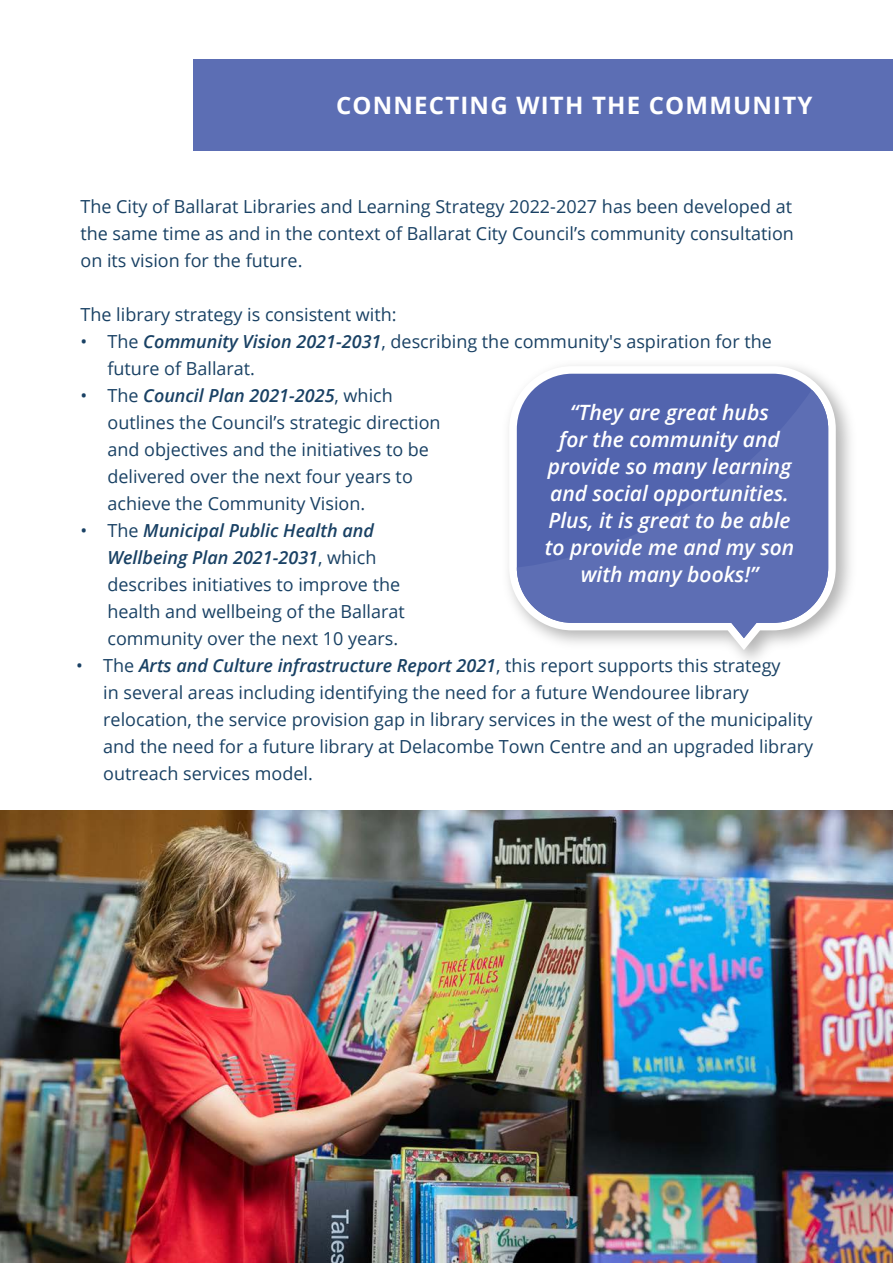
<style>
.page{position:relative;width:893px;height:1263px;background:#fff}
.page>*{position:absolute;margin:0;border:0;box-sizing:border-box;transform-origin:0 0}
.Chapter_Title_-_Alig{font:700 24px "Open Sans";letter-spacing:.05em;color:#fff}
.Byline_Title_-_Align{font:italic 600 21.15px/27px "Open Sans";color:#fff;text-align:center}
.Body_Text{font:18px/27px "Open Sans";color:#194164}
.s1{font-weight:600;font-style:italic}
</style>
<div class="page">
<div style="left:194px;top:59px;width:699px;height:92px;background:#5c6eb4"></div>
<svg style="left:509px;top:366px;width:327px;height:284px"></svg>
<svg style="left:517px;top:374px;width:311px;height:16px;background:#6f7ebb"></svg>
<svg style="left:517px;top:390px;width:311px;height:248px;background:#6373b5"></svg>
<img style="left:0;top:810px;width:893px;height:453px">
<p class="Chapter_Title_-_Alig" style="left:336px;top:88px;width:478px">CONNECTING WITH THE COMMUNITY</p>
<p class="Body_Text" style="left:80px;top:193px;width:715px;text-align:justify">The City of Ballarat Libraries and Learning Strategy 2022-2027 has been developed at the same time as and in the context of Ballarat City Council’s community consultation on its vision for the future.</p>
<p class="Body_Text" style="left:80px;top:301px;width:318px">The library strategy is consistent with:</p>
<p class="Body_Text" style="left:107px;top:328px;width:666px;text-indent:-27px">• The <span class="s1">Community Vision 2021-2031</span>, describing the community's aspiration for the future of Ballarat.</p>
<p class="Body_Text" style="left:107px;top:382px;width:335px;text-indent:-27px">• The <span class="s1">Council Plan 2021-2025</span>, which outlines the Council’s strategic direction and objectives and the initiatives to be delivered over the next four years to achieve the Community Vision.</p>
<p class="Body_Text" style="left:107px;top:517px;width:299px;text-indent:-27px">• The <span class="s1">Municipal Public Health and Wellbeing Plan 2021-2031</span>, which describes initiatives to improve the health and wellbeing of the Ballarat community over the next 10 years.</p>
<p class="Body_Text" style="left:103px;top:652px;width:711px;text-indent:-27px">• The <span class="s1">Arts and Culture infrastructure Report 2021</span>, this report supports this strategy<br>in several areas including identifying the need for a future Wendouree library relocation, the service provision gap in library services in the west of the municipality and the need for a future library at Delacombe Town Centre and an upgraded library outreach services model.</p>
<p class="Byline_Title_-_Align" style="left:545px;top:398px;width:251px">“They are great hubs<br>for the community and provide so many learning and social opportunities.<br>Plus, it is great to be able to provide me and my son with many books!”</p>
</div>
